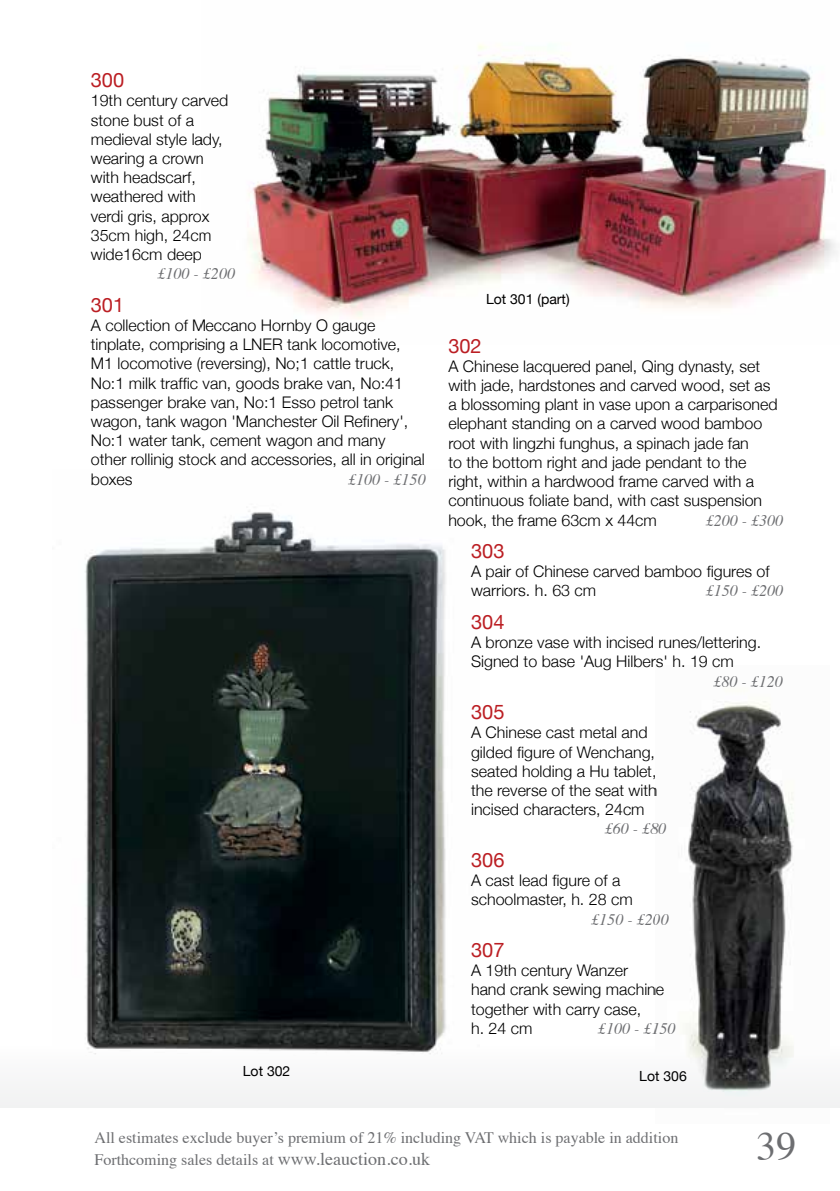
<style>
.page{position:relative;width:840px;height:1191px;background:#fff}
.page>*{position:absolute;margin:0;border:0;box-sizing:border-box;transform-origin:0 0}
.t1{font:40px "Times";color:#6d6e71}
.t2{font:20px "Helvetica Neue";color:#bb1e23}
.t3{font:300 16px/19.2px "Helvetica Neue";color:#000}
.t4{font:16px/21.6px "Times";color:#6d6e71}
.t5{font:italic 16px "Times";color:#6d6e71}
.t6{font:14px "Helvetica Neue";color:#000}
.s1{font-size:18px}
</style>
<div class="page">
<div style="left:0;top:1044px;width:839px;height:63px;background:#f6f7f7"></div>
<img style="left:248px;top:44px;width:589px;height:275px">
<img style="left:85px;top:511px;width:361px;height:541px">
<img style="left:655px;top:701px;width:174px;height:407px">
<p class="t2" style="left:91px;top:68px;width:35px">300</p>
<p class="t3" style="left:91px;top:91px;width:139px">19th century carved stone bust of a medieval style lady, wearing a crown with headscarf, weathered with verdi gris, approx<br>35cm high, 24cm wide16cm deep</p>
<p class="t5" style="left:157px;top:260px;width:79px">£100 - £200</p>
<p class="t2" style="left:91px;top:293px;width:35px">301</p>
<p class="t3" style="left:91px;top:315px;width:335px">A collection of Meccano Hornby O gauge tinplate, comprising a LNER tank locomotive, M1 locomotive (reversing), No;1 cattle truck, No:1 milk traffic van, goods brake van, No:41 passenger brake van, No:1 Esso petrol tank wagon, tank wagon 'Manchester Oil Refinery', No:1 water tank, cement wagon and many other rollinig stock and accessories, all in original boxes</p>
<p class="t5" style="left:348px;top:465px;width:79px">£100 - £150</p>
<p class="t6" style="left:243px;top:1062px;width:49px">Lot 302</p>
<p class="t6" style="left:485px;top:290px;width:85px">Lot 301 (part)</p>
<p class="t2" style="left:448px;top:333px;width:35px">302</p>
<p class="t3" style="left:448px;top:356px;width:330px">A Chinese lacquered panel, Qing dynasty, set with jade, hardstones and carved wood, set as a blossoming plant in vase upon a carparisoned elephant standing on a carved wood bamboo root with lingzhi funghus, a spinach jade fan<br>to the bottom right and jade pendant to the right, within a hardwood frame carved with a continuous foliate band, with cast suspension hook, the frame 63cm x 44cm</p>
<p class="t5" style="left:705px;top:506px;width:79px">£200 - £300</p>
<p class="t2" style="left:471px;top:539px;width:35px">303</p>
<p class="t3" style="left:471px;top:561px;width:300px">A pair of Chinese carved bamboo figures of warriors. h. 63 cm</p>
<p class="t5" style="left:705px;top:577px;width:79px">£150 - £200</p>
<p class="t2" style="left:471px;top:610px;width:35px">304</p>
<p class="t3" style="left:471px;top:632px;width:291px">A bronze vase with incised runes/lettering.<br>Signed to base 'Aug Hilbers' h. 19 cm</p>
<p class="t5" style="left:713px;top:667px;width:71px">£80 - £120</p>
<p class="t2" style="left:471px;top:700px;width:35px">305</p>
<p class="t3" style="left:471px;top:722px;width:187px">A Chinese cast metal and gilded figure of Wenchang, seated holding a Hu tablet, the reverse of the seat with incised characters, 24cm</p>
<p class="t5" style="left:604px;top:815px;width:63px">£60 - £80</p>
<p class="t2" style="left:471px;top:848px;width:35px">306</p>
<p class="t3" style="left:471px;top:870px;width:163px">A cast lead figure of a schoolmaster, h. 28 cm</p>
<p class="t5" style="left:591px;top:905px;width:79px">£150 - £200</p>
<p class="t2" style="left:471px;top:938px;width:35px">307</p>
<p class="t3" style="left:471px;top:960px;width:194px">A 19th century Wanzer hand crank sewing machine together with carry case,<br>h. 24 cm</p>
<p class="t5" style="left:597px;top:1014px;width:79px">£100 - £150</p>
<p class="t6" style="left:639px;top:1067px;width:49px">Lot 306</p>
<p class="t4" style="left:94px;top:1125px;width:585px">All estimates exclude buyer’s premium of 21% including VAT which is payable in addition<br>Forthcoming sales details at <span class="s1">www.leauction.co.uk</span></p>
<h1 class="t1" style="left:755px;top:1108px;width:41px">39</h1>
</div>
